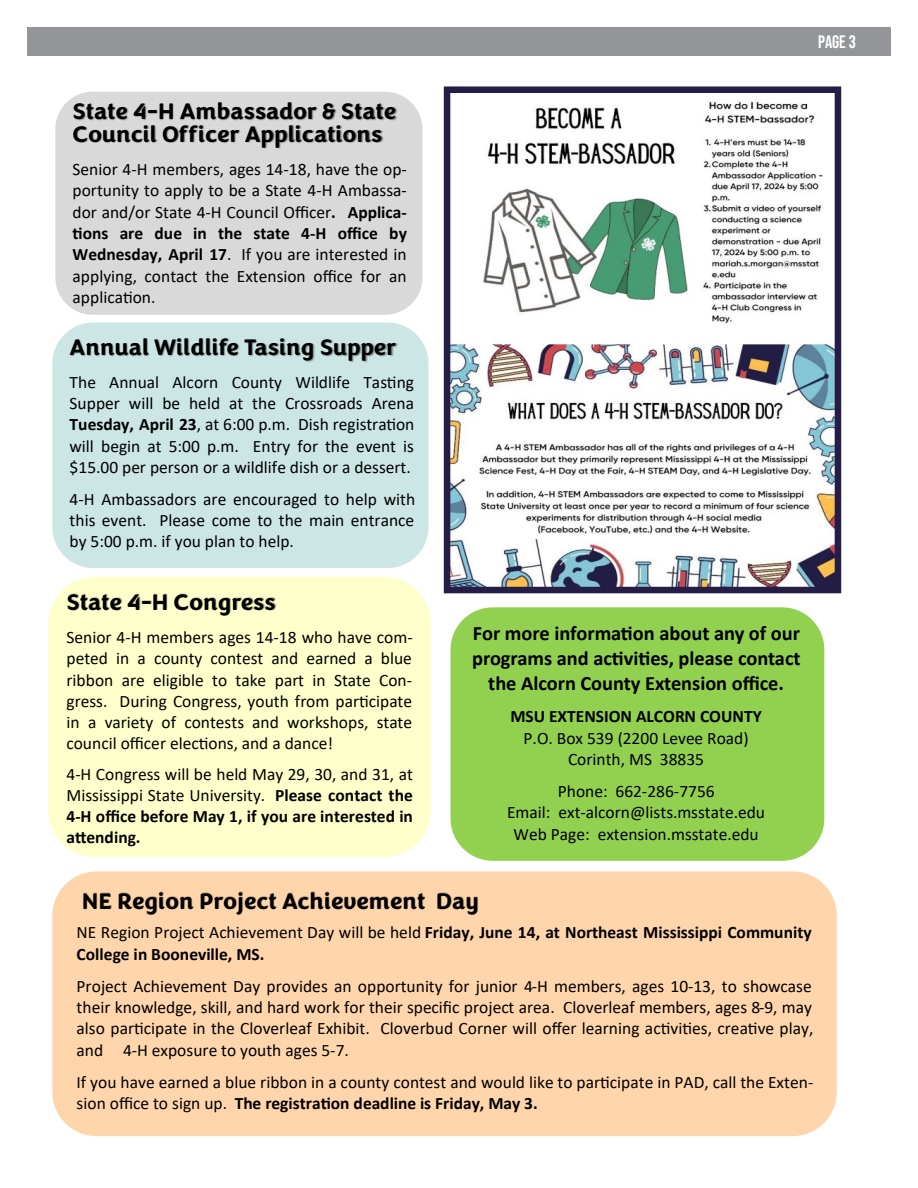
<style>
.page{position:relative;width:918px;height:1188px;background:#fff}
.page>*{position:absolute;margin:0;border:0;box-sizing:border-box;transform-origin:0 0}
.t1{font:700 23.25px/22.5px "Congenial";color:#000}
.t2{font:700 20.4px/24.9px "Calibri";color:#000;text-align:center}
.t3{font:18px "Bebas Neue";color:#fff}
.t4{font:17.4px/21.3px "Calibri";color:#000;text-align:justify}
.t5{font:700 17.4px/21.3px "Calibri";color:#000;text-align:justify}
.s1{font-weight:700}
.s2{font-weight:400}
</style>
<div class="page">
<div style="left:27px;top:27px;width:864px;height:28px;background:#939598"></div>
<div style="left:55px;top:92px;width:367px;height:223px;background:#d9d9d9;border-radius:37px"></div>
<div style="left:52px;top:871px;width:785px;height:265px;background:#ffd5ab;border-radius:44px"></div>
<div style="left:48px;top:577px;width:383px;height:280px;background:#ffc;border-radius:47px"></div>
<div style="left:52px;top:323px;width:376px;height:245px;background:#cce6e6;border-radius:41px"></div>
<div style="left:451px;top:607px;width:373px;height:254px;background:#92d050;border-radius:42px"></div>
<img style="left:57px;top:331px;width:327px;height:31px">
<img style="left:384px;top:331px;width:39px;height:25px">
<img style="left:54px;top:586px;width:75px;height:25px">
<img style="left:129px;top:593px;width:11px;height:18px">
<img style="left:140px;top:593px;width:129px;height:23px">
<img style="left:269px;top:597px;width:8px;height:14px">
<img style="left:83px;top:891px;width:383px;height:24px">
<img style="left:466px;top:896px;width:12px;height:19px">
<img style="left:61px;top:96px;width:74px;height:22px">
<img style="left:135px;top:103px;width:11px;height:15px">
<img style="left:146px;top:96px;width:269px;height:22px">
<img style="left:73px;top:118px;width:297px;height:31px">
<img style="left:370px;top:118px;width:27px;height:25px">
<img style="left:452px;top:101px;width:381px;height:484px">
<div style="left:444px;top:86px;width:397px;height:507px;border:7px solid #251d45"></div>
<h1 class="t1" style="left:73px;top:102px;width:325px">State 4-H Ambassador &amp; State<br>Council Officer Applications</h1>
<p class="t4" style="left:73px;top:160px;width:336px">Senior 4-H members, ages 14-18, have the op&shy;portunity to apply to be a State 4-H Ambassa&shy;dor and/or State 4-H Council Officer<span class="s1">. Applica&shy;tions are due in the state 4-H office by Wednesday, April 17</span>. If you are interested in applying, contact the Extension office for an application.</p>
<h1 class="t1" style="left:70px;top:338px;width:328px">Annual Wildlife Tasing Supper</h1>
<p class="t4" style="left:70px;top:373px;width:346px">The Annual Alcorn County Wildlife Tasting Supper will be held at the Crossroads Arena <span class="s1">Tuesday, April 23</span>, at 6:00 p.m. Dish registration will begin at 5:00 p.m. Entry for the event is $15.00 per person or a wildlife dish or a dessert.</p>
<p class="t4" style="left:70px;top:490px;width:347px">4-H Ambassadors are encouraged to help with this event. Please come to the main entrance by 5:00 p.m. if you plan to help.</p>
<h1 class="t1" style="left:66px;top:593px;width:211px">State 4-H Congress</h1>
<p class="t4" style="left:66px;top:628px;width:348px">Senior 4-H members ages 14-18 who have com&shy;peted in a county contest and earned a blue ribbon are eligible to take part in State Con&shy;gress. During Congress, youth from participate in a variety of contests and workshops, state council officer elections, and a dance!</p>
<p class="t5" style="left:66px;top:765px;width:348px"><span class="s2">4-H Congress will be held May 29, 30, and 31, at Mississippi State University.</span> Please contact the 4-H office before May 1, if you are interested in attending.</p>
<p class="t3" style="left:818px;top:31px;width:39px">Page 3</p>
<p class="t2" style="left:472px;top:622px;width:330px">For more information about any of our programs and activities, please contact the Alcorn County Extension office.</p>
<p class="t5" style="left:510px;top:707px;width:253px">MSU EXTENSION ALCORN COUNTY</p>
<p class="t4" style="left:524px;top:729px;width:227px;text-align:center">P.O. Box 539 (2200 Levee Road)<br>Corinth, MS 38835</p>
<p class="t4" style="left:507px;top:782px;width:259px;text-align:center">Phone: 662-286-7756<br>Email: ext-alcorn@lists.msstate.edu<br>Web Page: extension.msstate.edu</p>
<h1 class="t1" style="left:82px;top:892px;width:399px">NE Region Project Achievement Day</h1>
<p class="t5" style="left:77px;top:923px;width:737px"><span class="s2">NE Region Project Achievement Day will be held</span> Friday, June 14, at Northeast Mississippi Community<br>College in Booneville, MS.</p>
<p class="t4" style="left:77px;top:977px;width:738px">Project Achievement Day provides an opportunity for junior 4-H members, ages 10-13, to showcase their knowledge, skill, and hard work for their specific project area. Cloverleaf members, ages 8-9, may also participate in the Cloverleaf Exhibit. Cloverbud Corner will offer learning activities, creative play, and 4-H exposure to youth ages 5-7.</p>
<p class="t4" style="left:77px;top:1073px;width:738px">If you have earned a blue ribbon in a county contest and would like to participate in PAD, call the Exten&shy;sion office to sign up. <span class="s1">The registration deadline is Friday, May 3.</span></p>
</div>
